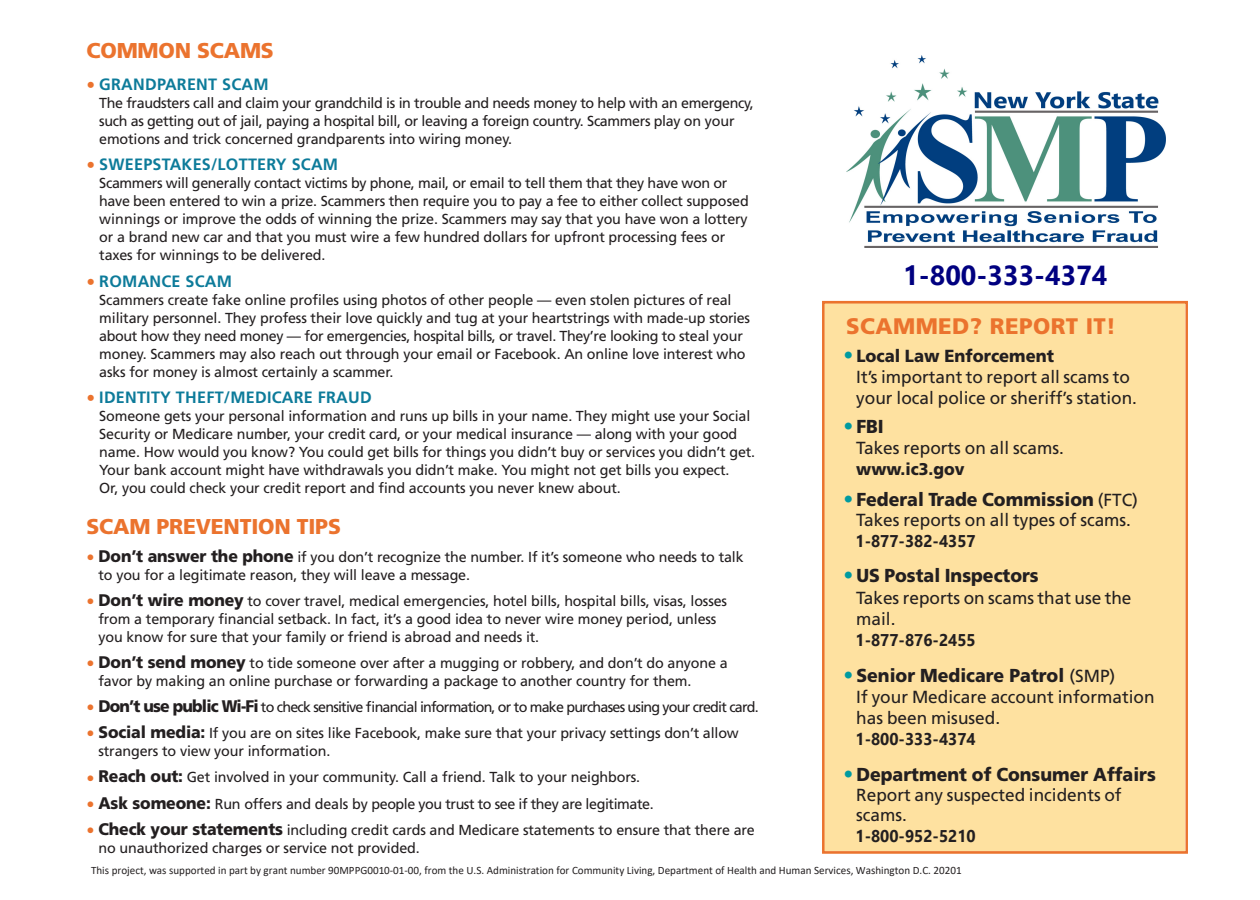
<style>
.page{position:relative;width:1260px;height:900px;background:#fff}
.page>*{position:absolute;margin:0;border:0;box-sizing:border-box;transform-origin:0 0}
.t1{font:700 27.5px "Segoe UI";color:#000080}
.t2{font:900 22.5px "Frutiger LT Std";letter-spacing:.02em;color:#eb732e}
.t3{font:900 21.5px "Frutiger LT Std";letter-spacing:-.01em;color:#eb732e}
.t4{font:900 18.75px "Frutiger LT Std";color:#231f20;scale:.94 1}
.t5{font:17.5px/21px "Frutiger LT Std";color:#231f20}
.t6{font:700 17px "Segoe UI";color:#231f20;scale:.94 1}
.t7{font:900 17px "Frutiger LT Std";color:#231f20;scale:.94 1}
.t8{font:700 16.38px "Frutiger LT Std";letter-spacing:.015em;color:#0d7b9a}
.t9{font:14.5px/18px "Frutiger LT Std";letter-spacing:-.01em;color:#231f20}
.t10{font:14.5px "Frutiger LT Std";letter-spacing:-.055em;color:#231f20}
.t11{font:14.5px "Frutiger LT Std";letter-spacing:-.03em;color:#231f20}
.t12{font:11.25px "Calibri";color:#231f20}
.s1{font-weight:400;font-size:17.62px;color:#eb732e}
.s2{font-size:16.38px;color:#eb732e}
.s3{font-weight:900;font-size:16.75px}
.s4{font-size:20px;color:#009aa0}
.s5{font-weight:900}
.s6{font-weight:400;font-size:20px;color:#009aa0}
.s7{font-weight:400;font-size:17.5px}
</style>
<div class="page">
<div style="left:825px;top:304px;width:360px;height:547px;background:#fee1a0"></div>
<div style="left:822px;top:301px;width:366px;height:553px;border:3px solid #eb732e"></div>
<img style="left:847px;top:55px;width:319px;height:193px">
<h3 class="t3" style="left:87px;top:42px;width:189px">COMMON SCAMS</h3>
<p class="t8" style="left:87px;top:78px;width:184px"><span class="s1">•</span> GRANDPARENT SCAM</p>
<p class="t9" style="left:99px;top:95px;width:656px">The fraudsters call and claim your grandchild is in trouble and needs money to help with an emergency, such as getting out of jail, paying a hospital bill, or leaving a foreign country. Scammers play on your emotions and trick concerned grandparents into wiring money.</p>
<p class="t8" style="left:87px;top:158px;width:253px"><span class="s1">•</span> SWEEPSTAKES/LOTTERY SCAM</p>
<p class="t9" style="left:99px;top:175px;width:651px">Scammers will generally contact victims by phone, mail, or email to tell them that they have won or have been entered to win a prize. Scammers then require you to pay a fee to either collect supposed winnings or improve the odds of winning the prize. Scammers may say that you have won a lottery or a brand new car and that you must wire a few hundred dollars for upfront processing fees or taxes for winnings to be delivered.</p>
<p class="t8" style="left:87px;top:274px;width:147px"><span class="s1">•</span> ROMANCE SCAM</p>
<p class="t9" style="left:99px;top:292px;width:652px">Scammers create fake online profiles using photos of other people — even stolen pictures of real military personnel. They profess their love quickly and tug at your heartstrings with made-up stories about how they need money — for emergencies, hospital bills, or travel. They’re looking to steal your money. Scammers may also reach out through your email or Facebook. An online love interest who asks for money is almost certainly a scammer.</p>
<p class="t8" style="left:87px;top:391px;width:287px"><span class="s1">•</span> IDENTITY THEFT/MEDICARE FRAUD</p>
<p class="t9" style="left:99px;top:408px;width:657px">Someone gets your personal information and runs up bills in your name. They might use your Social Security or Medicare number, your credit card, or your medical insurance — along with your good name. How would you know? You could get bills for things you didn’t buy or services you didn’t get.<br>Your bank account might have withdrawals you didn’t make. You might not get bills you expect.<br>Or, you could check your credit report and find accounts you never knew about.</p>
<h3 class="t3" style="left:87px;top:518px;width:256px">SCAM PREVENTION TIPS</h3>
<p class="t9" style="left:99px;top:549px;width:647px;text-indent:-12px"><span class="s2">•</span> <span class="s3">Don’t answer the phone</span> if you don’t recognize the number. If it’s someone who needs to talk to you for a legitimate reason, they will leave a message.</p>
<p class="t9" style="left:98px;top:593px;width:630px;text-indent:-12px"><span class="s2">•</span> <span class="s3">Don’t wire money</span> to cover travel, medical emergencies, hotel bills, hospital bills, visas, losses from a temporary financial setback. In fact, it’s a good idea to never wire money period, unless you know for sure that your family or friend is abroad and needs it.</p>
<p class="t9" style="left:98px;top:655px;width:631px;text-indent:-12px"><span class="s2">•</span> <span class="s3">Don’t send money</span> to tide someone over after a mugging or robbery, and don’t do anyone a favor by making an online purchase or forwarding a package to another country for them.</p>
<p class="t10" style="left:87px;top:701px;width:674px"><span class="s2">•</span> <span class="s3">Don’t use public Wi-Fi</span> to check sensitive financial information, or to make purchases using your credit card.</p>
<p class="t9" style="left:98px;top:725px;width:642px;text-indent:-12px"><span class="s2">•</span> <span class="s3">Social media:</span> If you are on sites like Facebook, make sure that your privacy settings don’t allow strangers to view your information.</p>
<p class="t9" style="left:87px;top:769px;width:555px"><span class="s2">•</span> <span class="s3">Reach out:</span> Get involved in your community. Call a friend. Talk to your neighbors.</p>
<p class="t11" style="left:87px;top:798px;width:569px"><span class="s2">•</span> <span class="s3">Ask someone:</span> Run offers and deals by people you trust to see if they are legitimate.</p>
<p class="t9" style="left:98px;top:822px;width:658px;text-indent:-12px"><span class="s2">•</span> <span class="s3">Check your statements</span> including credit cards and Medicare statements to ensure that there are no unauthorized charges or service not provided.</p>
<h1 class="t1" style="left:903px;top:249px;width:206px">1-800-333-4374</h1>
<h2 class="t2" style="left:846px;top:317px;width:272px">SCAMMED? REPORT IT!</h2>
<p class="t5" style="left:856px;top:347px;width:282px;text-indent:-13px"><span class="s4">•</span> <span class="s5">Local Law Enforcement<br></span>It’s important to report all scams to your local police or sheriff’s station.</p>
<p class="t4" style="left:844px;top:419px;width:44px"><span class="s6">•</span> FBI</p>
<p class="t5" style="left:856px;top:438px;width:209px">Takes reports on all scams.</p>
<p class="t7" style="left:856px;top:462px;width:117px">www.ic3.gov</p>
<p class="t4" style="left:844px;top:492px;width:315px"><span class="s6">•</span> Federal Trade Commission <span class="s7">(FTC)</span></p>
<p class="t5" style="left:856px;top:510px;width:276px">Takes reports on all types of scams.</p>
<p class="t6" style="left:856px;top:525px;width:129px">1-877-382-4357</p>
<p class="t4" style="left:844px;top:568px;width:209px"><span class="s6">•</span> US Postal Inspectors</p>
<p class="t5" style="left:856px;top:588px;width:277px;line-height:21.4px">Takes reports on scams that use the mail.</p>
<p class="t6" style="left:856px;top:624px;width:129px">1-877-876-2455</p>
<p class="t4" style="left:844px;top:668px;width:291px"><span class="s6">•</span> Senior Medicare Patrol <span class="s7">(SMP)</span></p>
<p class="t5" style="left:856px;top:687px;width:300px">If your Medicare account information has been misused.</p>
<p class="t6" style="left:856px;top:723px;width:129px">1-800-333-4374</p>
<p class="t4" style="left:844px;top:767px;width:334px"><span class="s6">•</span> Department of Consumer Affairs</p>
<p class="t5" style="left:856px;top:786px;width:267px;line-height:20.2px">Report any suspected incidents of scams.</p>
<p class="t6" style="left:856px;top:820px;width:129px">1-800-952-5210</p>
<p class="t12" style="left:91px;top:863px;width:872px">This project, was supported in part by grant number 90MPPG0010-01-00, from the U.S. Administration for Community Living, Department of Health and Human Services, Washington D.C. 20201</p>
</div>
